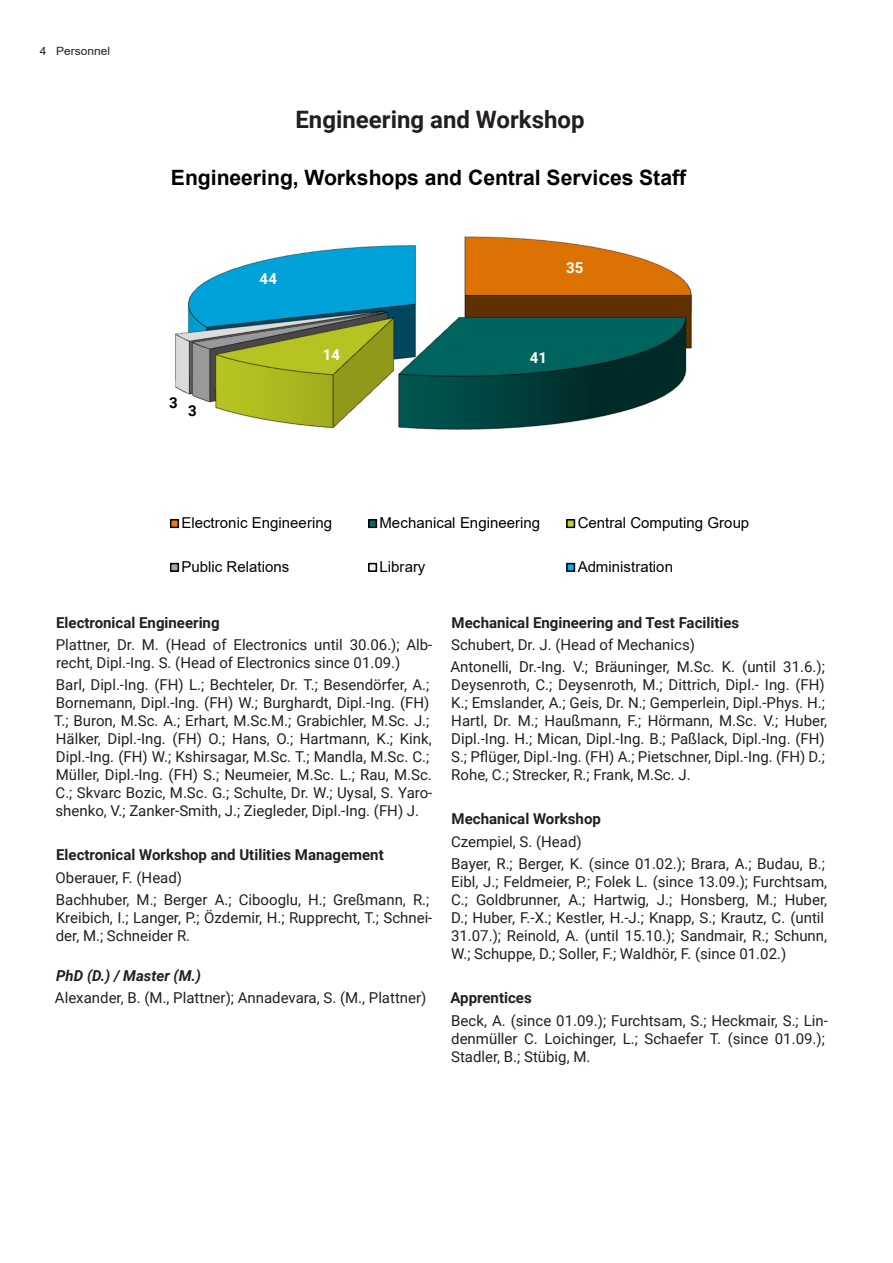
<style>
.page{position:relative;width:893px;height:1263px;background:#fff}
.page>*{position:absolute;margin:0;border:0;box-sizing:border-box;transform-origin:0 0}
.Überschrift16{font:700 24px "Roboto";color:#231f20}
.t1{font:700 21.15px "Arial";letter-spacing:-.005em;color:#000}
.Fließtext-_10normal{font:15px/18px "Roboto";color:#231f20}
.Fließtext-10bold{font:700 15px "Roboto";color:#231f20}
.t2{font:15px "Arial";color:#000}
.Fließtext-10boldital{font:italic 700 15px "Roboto";color:#231f20}
.t3{font:700 15px "Roboto";letter-spacing:.005em;color:#fff}
.t4{font:700 15px "Roboto";color:#000}
.t5{font:11.4px "Arial";color:#231f20;scale:1.05 1}
</style>
<div class="page">
<img style="left:175px;top:236px;width:517px;height:194px">
<svg style="left:170px;top:519px;width:9px;height:9px"></svg>
<svg style="left:368px;top:519px;width:9px;height:9px"></svg>
<svg style="left:566px;top:519px;width:9px;height:9px"></svg>
<svg style="left:170px;top:563px;width:9px;height:9px"></svg>
<svg style="left:368px;top:563px;width:9px;height:9px"></svg>
<svg style="left:566px;top:563px;width:9px;height:9px"></svg>
<p class="t5" style="left:40px;top:43px;width:69px">4 Personnel</p>
<p class="Überschrift16" style="left:295px;top:102px;width:291px">Engineering and Workshop</p>
<p class="t1" style="left:171px;top:163px;width:517px">Engineering, Workshops and Central Services Staff</p>
<p class="t4" style="left:169px;top:393px;width:10px">3</p>
<p class="t4" style="left:188px;top:401px;width:10px">3</p>
<p class="t3" style="left:260px;top:268px;width:19px">44</p>
<p class="t3" style="left:566px;top:257px;width:19px">35</p>
<p class="t3" style="left:323px;top:344px;width:19px">14</p>
<p class="t3" style="left:530px;top:347px;width:19px">41</p>
<p class="t2" style="left:181px;top:513px;width:152px">Electronic Engineering</p>
<p class="t2" style="left:379px;top:513px;width:162px">Mechanical Engineering</p>
<p class="t2" style="left:578px;top:513px;width:173px">Central Computing Group</p>
<p class="t2" style="left:181px;top:556px;width:110px">Public Relations</p>
<p class="t2" style="left:379px;top:556px;width:48px">Library</p>
<p class="t2" style="left:578px;top:556px;width:97px">Administration</p>
<p class="Fließtext-10bold" style="left:56px;top:612px;width:165px">Electronical Engineering</p>
<p class="Fließtext-_10normal" style="left:56px;top:635px;width:378px">Plattner, Dr. M. (Head of Electronics until 30.06.); Alb&shy;recht, Dipl.-Ing. S. (Head of Electronics since 01.09.)</p>
<p class="Fließtext-_10normal" style="left:54px;top:675px;width:380px">Barl, Dipl.-Ing. (FH) L.; Bechteler, Dr. T.; Besendörfer, A.; Bornemann, Dipl.-Ing. (FH) W.; Burghardt, Dipl.-Ing. (FH)<br>T.; Buron, M.Sc. A.; Erhart, M.Sc.M.; Grabichler, M.Sc. J.; Hälker, Dipl.-Ing. (FH) O.; Hans, O.; Hartmann, K.; Kink, Dipl.-Ing. (FH) W.; Kshirsagar, M.Sc. T.; Mandla, M.Sc. C.; Müller, Dipl.-Ing. (FH) S.; Neumeier, M.Sc. L.; Rau, M.Sc.<br>C.; Skvarc Bozic, M.Sc. G.; Schulte, Dr. W.; Uysal, S. Yaro&shy;shenko, V.; Zanker-Smith, J.; Ziegleder, Dipl.-Ing. (FH) J.</p>
<p class="Fließtext-10bold" style="left:56px;top:844px;width:329px">Electronical Workshop and Utilities Management</p>
<p class="Fließtext-_10normal" style="left:56px;top:868px;width:128px">Oberauer, F. (Head)</p>
<p class="Fließtext-_10normal" style="left:56px;top:890px;width:378px">Bachhuber, M.; Berger A.; Cibooglu, H.; Greßmann, R.;<br>Kreibich, I.; Langer, P.; Özdemir, H.; Rupprecht, T.; Schnei&shy;der, M.; Schneider R.</p>
<p class="Fließtext-10boldital" style="left:56px;top:965px;width:146px">PhD (D.) / Master (M.)</p>
<p class="Fließtext-_10normal" style="left:55px;top:988px;width:373px">Alexander, B. (M., Plattner); Annadevara, S. (M., Plattner)</p>
<p class="Fließtext-10bold" style="left:452px;top:612px;width:289px">Mechanical Engineering and Test Facilities</p>
<p class="Fließtext-_10normal" style="left:451px;top:635px;width:245px">Schubert, Dr. J. (Head of Mechanics)</p>
<p class="Fließtext-_10normal" style="left:450px;top:657px;width:378px">Antonelli, Dr.-Ing. V.; Bräuninger, M.Sc. K. (until 31.6.); Deysenroth, C.; Deysenroth, M.; Dittrich, Dipl.- Ing. (FH)<br>K.; Emslander, A.; Geis, Dr. N.; Gemperlein, Dipl.-Phys. H.; Hartl, Dr. M.; Haußmann, F.; Hörmann, M.Sc. V.; Huber, Dipl.-Ing. H.; Mican, Dipl.-Ing. B.; Paßlack, Dipl.-Ing. (FH)<br>S.; Pflüger, Dipl.-Ing. (FH) A.; Pietschner, Dipl.-Ing. (FH) D.; Rohe, C.; Strecker, R.; Frank, M.Sc. J.</p>
<p class="Fließtext-10bold" style="left:452px;top:808px;width:151px">Mechanical Workshop</p>
<p class="Fließtext-_10normal" style="left:451px;top:832px;width:132px">Czempiel, S. (Head)</p>
<p class="Fließtext-_10normal" style="left:451px;top:854px;width:378px">Bayer, R.; Berger, K. (since 01.02.); Brara, A.; Budau, B.; Eibl, J.; Feldmeier, P.; Folek L. (since 13.09.); Furchtsam, C.; Goldbrunner, A.; Hartwig, J.; Honsberg, M.; Huber, D.; Huber, F.-X.; Kestler, H.-J.; Knapp, S.; Krautz, C. (until 31.07.); Reinold, A. (until 15.10.); Sandmair, R.; Schunn, W.; Schuppe, D.; Soller, F.; Waldhör, F. (since 01.02.)</p>
<p class="Fließtext-10bold" style="left:451px;top:987px;width:83px">Apprentices</p>
<p class="Fließtext-_10normal" style="left:451px;top:1011px;width:378px">Beck, A. (since 01.09.); Furchtsam, S.; Heckmair, S.; Lin&shy;denmüller C. Loichinger, L.; Schaefer T. (since 01.09.);<br>Stadler, B.; Stübig, M.</p>
</div>
